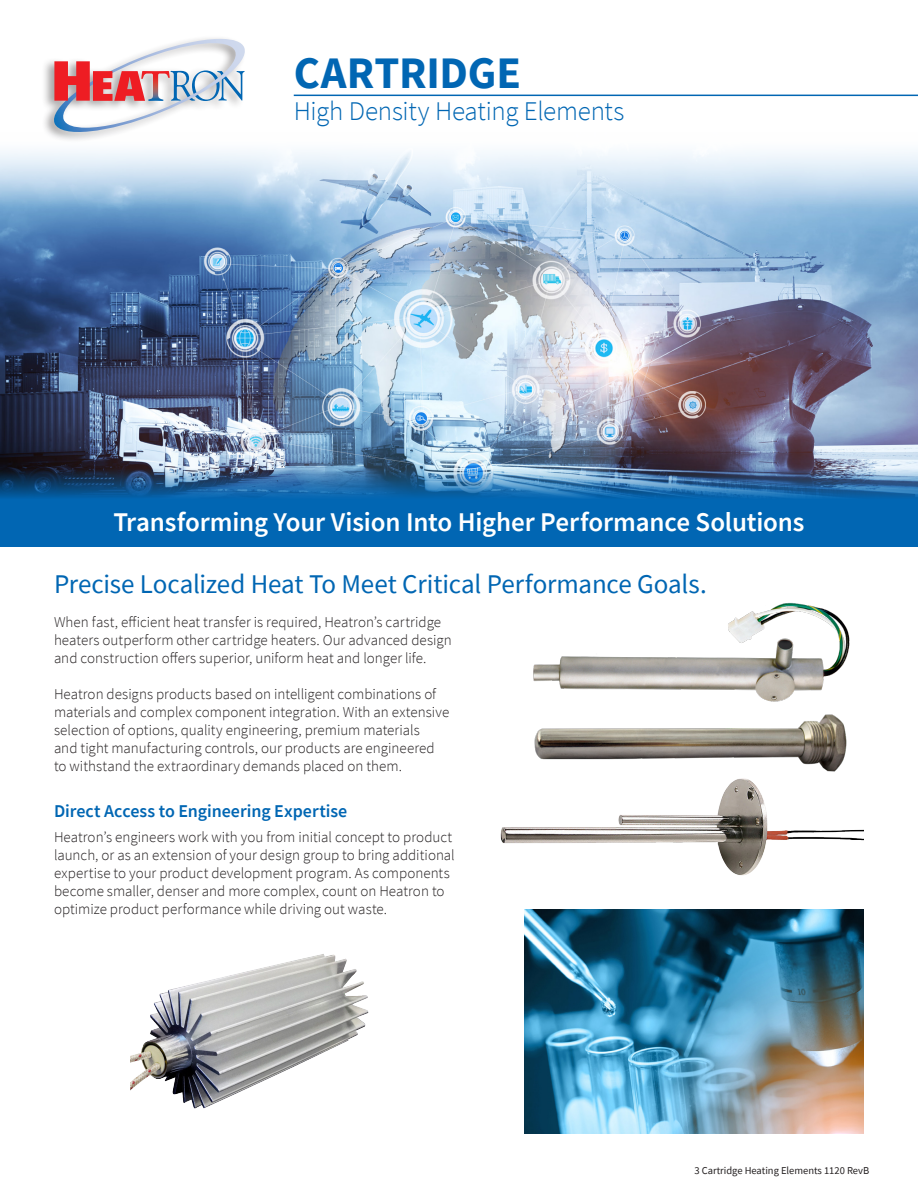
<style>
.page{position:relative;width:918px;height:1188px;background:#fff}
.page>*{position:absolute;margin:0;border:0;box-sizing:border-box;transform-origin:0 0}
.t1{font:700 45px "Source Sans Pro";letter-spacing:-.005em;color:#0166b3}
.t2{font:600 27px "Source Sans Pro";letter-spacing:-.005em;color:#fff}
.t3{font:27px "Source Sans Pro";letter-spacing:-.01em;color:#0166b3}
.t4{font:300 27px "Source Sans Pro";letter-spacing:-.01em;color:#0166b3}
.t5{font:600 18px "Source Sans Pro";letter-spacing:-.005em;color:#0166b3}
.t6{font:300 15px/18px "Source Sans Pro";color:#231f20}
.t7{font:10.5px "Source Sans Pro";color:#231f20}
</style>
<div class="page">
<img style="left:500px;top:778px;width:364px;height:98px">
<img style="left:533px;top:603px;width:317px;height:99px">
<img style="left:534px;top:714px;width:313px;height:58px">
<div style="left:41px;top:35px;width:206px;height:108px;background:#231f20;opacity:.4"></div>
<svg style="left:49px;top:38px;width:198px;height:94px"></svg>
<img style="left:0;top:132px;width:918px;height:311px">
<img style="left:525px;top:910px;width:339px;height:224px">
<img style="left:0;top:443px;width:918px;height:104px">
<img style="left:130px;top:954px;width:239px;height:155px">
<hr style="left:294px;top:95px;width:624px;height:1px;background:#0166b3">
<p class="t1" style="left:294px;top:42px;width:229px">CARTRIDGE</p>
<p class="t4" style="left:294px;top:95px;width:332px">High Density Heating Elements</p>
<p class="t2" style="left:113px;top:504px;width:693px">Transforming Your Vision Into Higher Performance Solutions</p>
<p class="t3" style="left:54px;top:567px;width:654px">Precise Localized Heat To Meet Critical Performance Goals.</p>
<p class="t6" style="left:54px;top:613px;width:399px">When fast, efficient heat transfer is required, Heatron’s cartridge heaters outperform other cartridge heaters. Our advanced design and construction offers superior, uniform heat and longer life.</p>
<p class="t6" style="left:54px;top:685px;width:397px">Heatron designs products based on intelligent combinations of materials and complex component integration. With an extensive selection of options, quality engineering, premium materials<br>and tight manufacturing controls, our products are engineered to withstand the extraordinary demands placed on them.</p>
<p class="t5" style="left:54px;top:799px;width:295px">Direct Access to Engineering Expertise</p>
<p class="t6" style="left:54px;top:828px;width:402px">Heatron’s engineers work with you from initial concept to product launch, or as an extension of your design group to bring additional expertise to your product development program. As components become smaller, denser and more complex, count on Heatron to optimize product performance while driving out waste.</p>
<p class="t7" style="left:694px;top:1164px;width:176px">3 Cartridge Heating Elements 1120 RevB</p>
</div>
